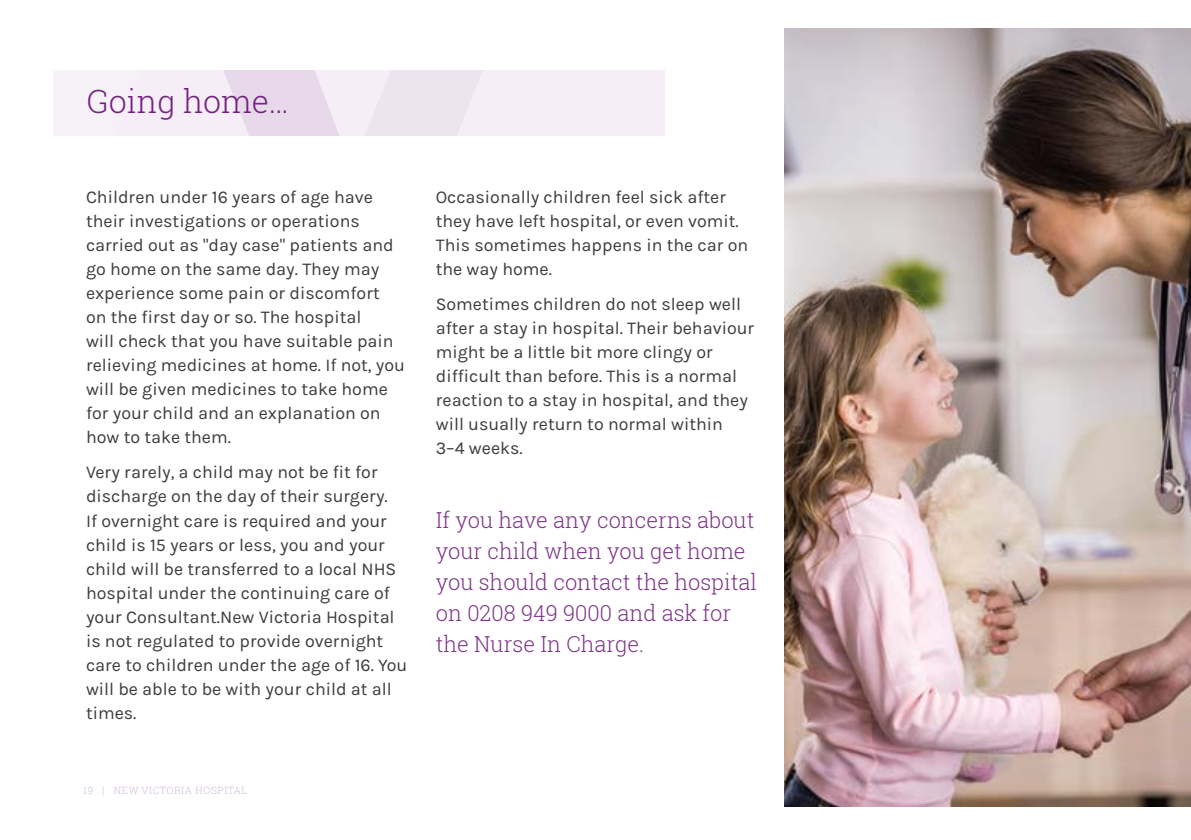
<style>
.page{position:relative;width:1191px;height:840px;background:#fff}
.page>*{position:absolute;margin:0;border:0;box-sizing:border-box;transform-origin:0 0}
.t1{font:300 32px "Roboto Slab";color:#732280}
.t2{font:300 22px/31px "Roboto Slab";color:#7f3689}
.t3{font:18px/24px "Karla";color:#3c3c3b}
.t4{font:300 10px "Roboto Slab";letter-spacing:.05em;color:#cfb9db}
</style>
<div class="page">
<div style="left:53px;top:71px;width:611px;height:65px;background:#f4edf6"></div>
<svg style="left:224px;top:71px;width:115px;height:65px"></svg>
<img style="left:784px;top:28px;width:407px;height:778px">
<h1 class="t1" style="left:87px;top:79px;width:204px">Going home…</h1>
<p class="t3" style="left:86px;top:185px;width:320px">Children under 16 years of age have their investigations or operations carried out as "day case" patients and go home on the same day. They may experience some pain or discomfort<br>on the first day or so. The hospital<br>will check that you have suitable pain relieving medicines at home. If not, you will be given medicines to take home for your child and an explanation on how to take them.</p>
<p class="t3" style="left:86px;top:460px;width:323px">Very rarely, a child may not be fit for discharge on the day of their surgery.<br>If overnight care is required and your child is 15 years or less, you and your child will be transferred to a local NHS hospital under the continuing care of your Consultant.New Victoria Hospital is not regulated to provide overnight care to children under the age of 16. You will be able to be with your child at all times.</p>
<p class="t4" style="left:83px;top:782px;width:166px">19 | NEW VICTORIA HOSPITAL</p>
<p class="t3" style="left:436px;top:185px;width:314px">Occasionally children feel sick after they have left hospital, or even vomit.<br>This sometimes happens in the car on the way home.</p>
<p class="t3" style="left:436px;top:292px;width:320px">Sometimes children do not sleep well after a stay in hospital. Their behaviour might be a little bit more clingy or difficult than before. This is a normal reaction to a stay in hospital, and they will usually return to normal within 3–4 weeks.</p>
<p class="t2" style="left:436px;top:504px;width:323px">If you have any concerns about your child when you get home you should contact the hospital on 0208 949 9000 and ask for the Nurse In Charge.</p>
</div>
